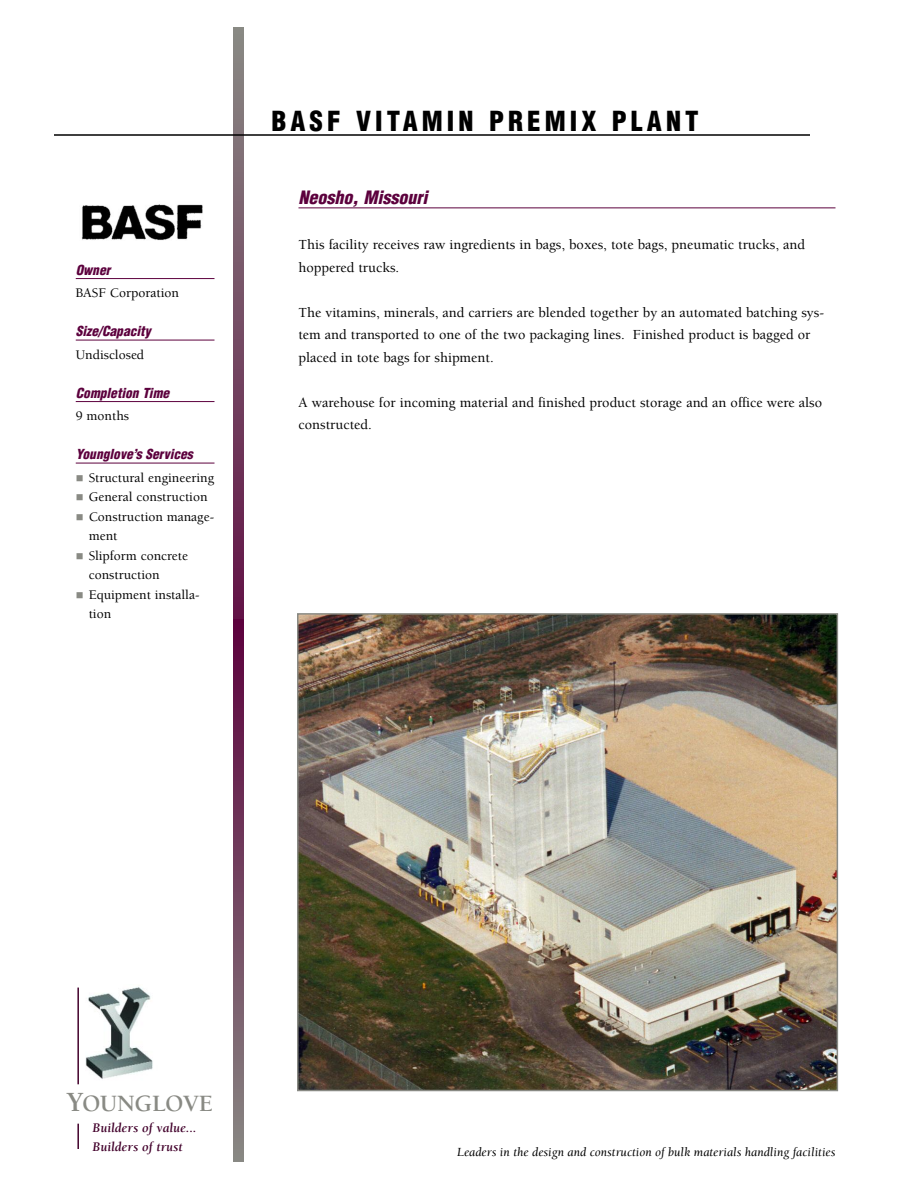
<style>
.page{position:relative;width:918px;height:1188px;background:#fff}
.page>*{position:absolute;margin:0;border:0;box-sizing:border-box;transform-origin:0 0}
.t1{font:900 condensed 27px "Helvetica";letter-spacing:.15em;color:#000}
.t2{font:700 24px "Berkeley";letter-spacing:-.01em;color:#898a84}
.t3{font:italic 900 condensed 18px "Helvetica";color:#5c003d}
.t4{font:500 14.25px/22.5px "Berkeley";color:#000}
.t5{font:500 13.5px/19.5px "Berkeley";color:#000}
.t6{font:italic 900 condensed 13.5px "Helvetica";color:#5c003d}
.t7{font:italic 700 13.5px/19.5px "Berkeley";color:#42002b}
.t8{font:italic 12.75px "Berkeley";color:#000}
.s1{color:#898a84}
.s2{font-size:28.5px}
</style>
<div class="page">
<hr style="left:298px;top:208px;width:538px;height:1px;background:#5c003d">
<svg style="left:233px;top:27px;width:11px;height:592px;background:#754d65"></svg>
<svg style="left:233px;top:619px;width:11px;height:543px;background:#724460"></svg>
<hr style="left:54px;top:134px;width:756px;height:2px;background:#000">
<img style="left:300px;top:616px;width:535px;height:472px">
<div style="left:297px;top:613px;width:541px;height:478px;border:2px solid #898a84"></div>
<hr style="left:76px;top:278px;width:138px;height:1px;background:#5c003d">
<hr style="left:76px;top:340px;width:138px;height:1px;background:#5c003d">
<hr style="left:76px;top:401px;width:138px;height:1px;background:#5c003d">
<hr style="left:76px;top:463px;width:138px;height:1px;background:#5c003d">
<img style="left:86px;top:987px;width:67px;height:92px">
<hr style="left:77px;top:988px;width:2px;height:96px;background:#42002b">
<hr style="left:77px;top:1124px;width:2px;height:25px;background:#42002b">
<img style="left:81px;top:204px;width:122px;height:36px">
<p class="t6" style="left:76px;top:265px;width:36px">Owner</p>
<p class="t5" style="left:76px;top:285px;width:105px">BASF Corporation</p>
<p class="t6" style="left:76px;top:326px;width:76px">Size/Capacity</p>
<p class="t5" style="left:76px;top:346px;width:70px">Undisclosed</p>
<p class="t6" style="left:76px;top:388px;width:95px">Completion Time</p>
<p class="t5" style="left:76px;top:408px;width:55px">9 months</p>
<p class="t6" style="left:76px;top:449px;width:119px">Younglove’s Services</p>
<p class="t5" style="left:76px;top:469px;width:140px"><span class="s1">■</span> Structural engineering</p>
<p class="t5" style="left:76px;top:489px;width:133px"><span class="s1">■</span> General construction</p>
<p class="t5" style="left:89px;top:508px;width:127px;text-indent:-13px"><span class="s1">■</span> Construction manage&shy;ment</p>
<p class="t5" style="left:89px;top:547px;width:101px;text-indent:-13px"><span class="s1">■</span> Slipform concrete construction</p>
<p class="t5" style="left:89px;top:586px;width:112px;text-indent:-13px"><span class="s1">■</span> Equipment installa&shy;tion</p>
<h1 class="t1" style="left:272px;top:111px;width:429px">BASF VITAMIN PREMIX PLANT</h1>
<p class="t3" style="left:298px;top:190px;width:130px">Neosho, Missouri</p>
<p class="t4" style="left:298px;top:234px;width:508px">This facility receives raw ingredients in bags, boxes, tote bags, pneumatic trucks, and hoppered trucks.</p>
<p class="t4" style="left:298px;top:302px;width:527px">The vitamins, minerals, and carriers are blended together by an automated batching sys&shy;tem and transported to one of the two packaging lines. Finished product is bagged or placed in tote bags for shipment.</p>
<p class="t4" style="left:298px;top:392px;width:525px">A warehouse for incoming material and finished product storage and an office were also constructed.</p>
<h2 class="t2" style="left:67px;top:1094px;width:148px"><span class="s2">Y</span>OUNGLOVE</h2>
<p class="t7" style="left:92px;top:1119px;width:106px">Builders of value...<br>Builders of trust</p>
<p class="t8" style="left:457px;top:1147px;width:380px">Leaders in the design and construction of bulk materials handling facilities</p>
</div>
